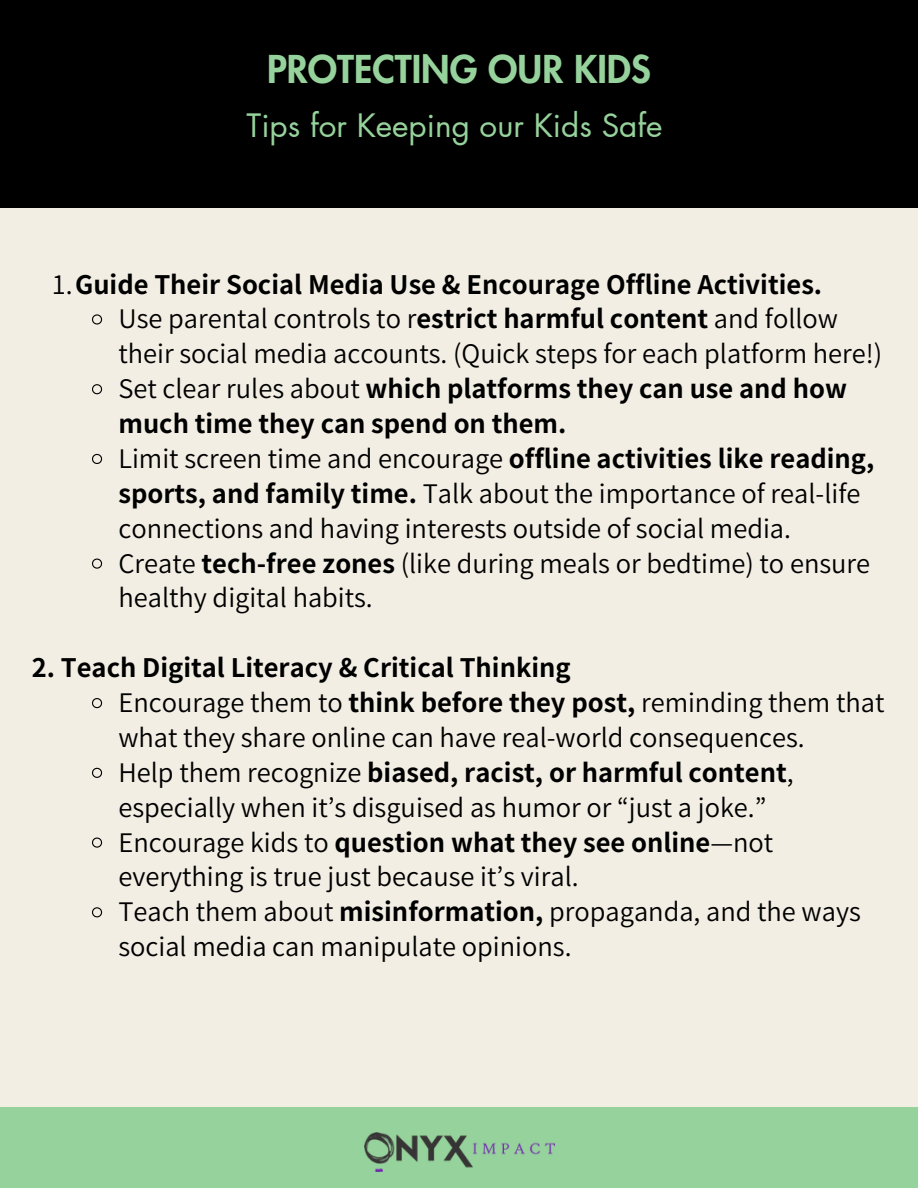
<style>
.page{position:relative;width:918px;height:1188px;background:#f2eee4}
.page>*{position:absolute;margin:0;border:0;box-sizing:border-box;transform-origin:0 0}
.t1{font:800 37.5px "Futura LT Pro";color:#96d29b}
.t2{font:31.5px "Futura LT Pro";color:#96d29b}
.t3{font:25.5px/34.8px "Source Han Sans JP";color:#000}
.t4{font:700 25.5px/34.8px "Source Han Sans JP";color:#000}
.s1{font-weight:400}
.s2{font-weight:700}
</style>
<div class="page">
<div style="left:0;top:0;width:918px;height:208px;background:#000"></div>
<div style="left:0;top:1108px;width:918px;height:80px;background:#96d29b"></div>
<img style="left:364px;top:1133px;width:190px;height:38px">
<svg style="left:92px;top:314px;width:11px;height:11px"></svg>
<svg style="left:92px;top:384px;width:11px;height:11px"></svg>
<svg style="left:92px;top:453px;width:11px;height:11px"></svg>
<svg style="left:92px;top:558px;width:11px;height:11px"></svg>
<svg style="left:92px;top:698px;width:11px;height:11px"></svg>
<svg style="left:92px;top:767px;width:11px;height:11px"></svg>
<svg style="left:92px;top:837px;width:11px;height:11px"></svg>
<svg style="left:92px;top:907px;width:11px;height:11px"></svg>
<p class="t1" style="left:267px;top:53px;width:385px">PROTECTING OUR KIDS</p>
<p class="t2" style="left:247px;top:111px;width:417px">Tips for Keeping our Kids Safe</p>
<h1 class="t4" style="left:52px;top:265px;width:772px"><span class="s1">1.</span>Guide Their Social Media Use &amp; Encourage Offline Activities.</h1>
<h2 class="t3" style="left:118px;top:300px;width:765px">Use parental controls to r<span class="s2">estrict harmful content</span> and follow their social media accounts. (Quick steps for each platform here!)</h2>
<p class="t4" style="left:118px;top:370px;width:730px"><span class="s1">Set clear rules about</span> which platforms they can use and how much time they can spend on them.</p>
<p class="t3" style="left:118px;top:440px;width:757px">Limit screen time and encourage <span class="s2">offline activities like reading, sports, and family time.</span> Talk about the importance of real-life connections and having interests outside of social media.</p>
<p class="t3" style="left:118px;top:544px;width:753px">Create <span class="s2">tech-free zones</span> (like during meals or bedtime) to ensure healthy digital habits.</p>
<p class="t4" style="left:32px;top:649px;width:540px">2. Teach Digital Literacy &amp; Critical Thinking</p>
<p class="t3" style="left:118px;top:684px;width:767px">Encourage them to <span class="s2">think before they post,</span> reminding them that what they share online can have real-world consequences.</p>
<h3 class="t3" style="left:118px;top:754px;width:677px">Help them recognize <span class="s2">biased, racist, or harmful content</span>, especially when it’s disguised as humor or “just a joke.”</h3>
<p class="t3" style="left:118px;top:823px;width:656px">Encourage kids to <span class="s2">question what they see online</span>—not everything is true just because it’s viral.</p>
<p class="t3" style="left:118px;top:893px;width:744px">Teach them about <span class="s2">misinformation,</span> propaganda, and the ways social media can manipulate opinions.</p>
</div>
